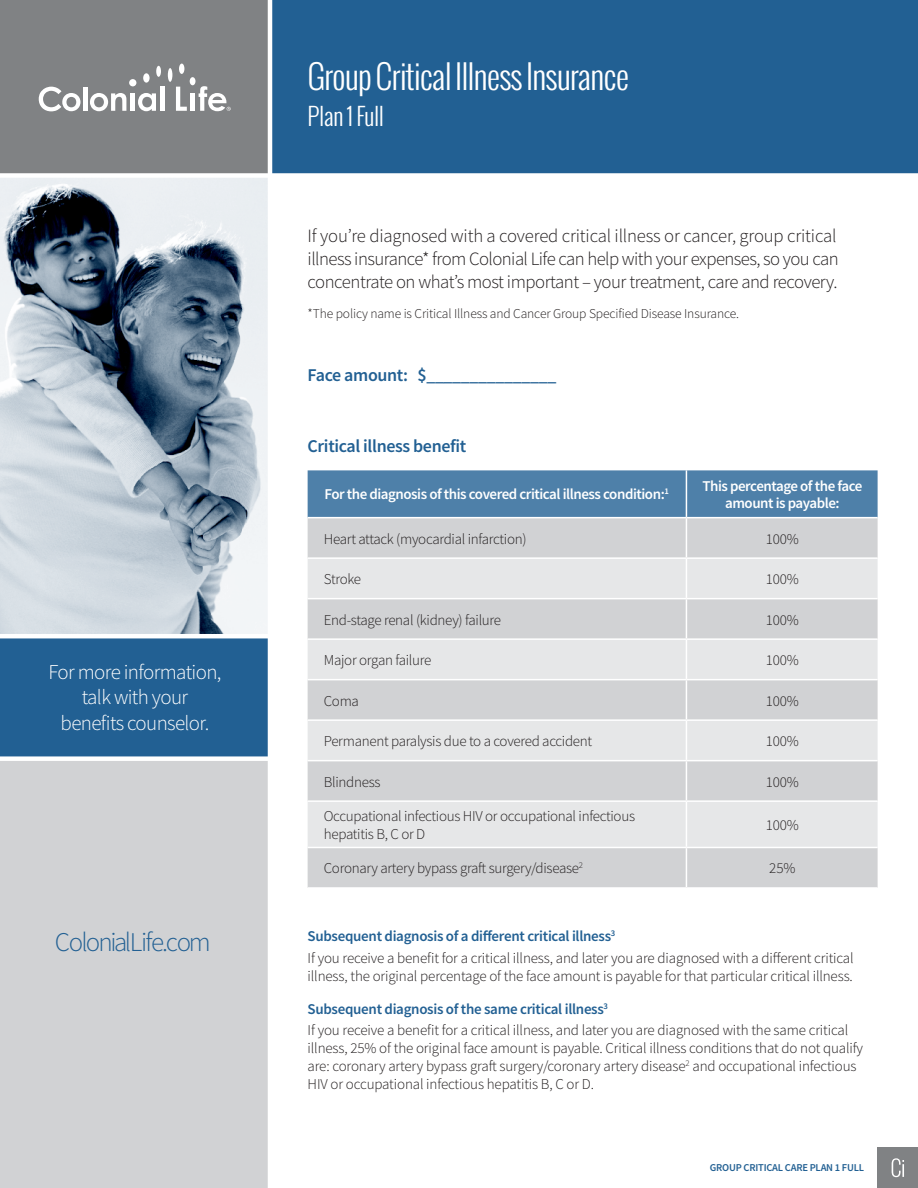
<style>
.page{position:relative;width:918px;height:1188px;background:#fff}
.page>*{position:absolute;margin:0;border:0;box-sizing:border-box;transform-origin:0 0}
.t1{font:300 33px "Oswald";letter-spacing:-.03em;color:#fff}
.t2{font:300 27px "Source Sans Pro";letter-spacing:-.07em;color:#226093}
.t3{font:300 24px "Oswald";letter-spacing:-.015em;color:#fff}
.t4{font:300 21px/25.5px "Source Sans Pro";letter-spacing:-.03em;color:#fff;text-align:center}
.t5{font:300 18.75px/23.2px "Source Sans Pro";letter-spacing:-.025em;color:#221e1f}
.t6{font:600 18px "Source Sans Pro";letter-spacing:-.02em;color:#226093}
.t7{font:300 15px/18px "Source Sans Pro";letter-spacing:-.01em;color:#221e1f}
.t8{font:600 15px/16.5px "Source Sans Pro";letter-spacing:-.03em;color:#fff;text-align:center}
.t9{font:300 13.5px "Source Sans Pro";letter-spacing:-.01em;color:#221e1f}
.t10{font:600 10.5px "Source Sans Pro";letter-spacing:-.02em;color:#226093}
.s1{font-weight:600;color:#226093}
</style>
<div class="page">
<div style="left:0;top:756px;width:270px;height:432px;background:#d1d2d4"></div>
<img style="left:0;top:178px;width:268px;height:456px">
<div style="left:0;top:637px;width:270px;height:122px;background:#226093"></div>
<div style="left:0;top:756px;width:270px;height:5px;background:#fff"></div>
<hr style="left:0;top:634px;width:272px;height:4px;background:#fff">
<div style="left:270px;top:0;width:648px;height:174px;background:#226093"></div>
<div style="left:0;top:0;width:269px;height:175px;background:#808284"></div>
<div style="left:0;top:173px;width:918px;height:5px;background:#fff"></div>
<div style="left:308px;top:470px;width:570px;height:47px;background:#4e80a9"></div>
<div style="left:308px;top:518px;width:570px;height:369px;background:#d1d2d4"></div>
<svg style="left:308px;top:559px;width:570px;height:288px;background:#dddedf"></svg>
<hr style="left:686px;top:470px;width:1px;height:47px;background:#fff">
<hr style="left:686px;top:518px;width:1px;height:39px;background:#fff">
<hr style="left:308px;top:557px;width:378px;height:2px;background:#fff">
<hr style="left:686px;top:557px;width:192px;height:2px;background:#fff">
<hr style="left:686px;top:559px;width:1px;height:39px;background:#fff">
<hr style="left:308px;top:598px;width:378px;height:1px;background:#fff">
<hr style="left:686px;top:598px;width:192px;height:1px;background:#fff">
<hr style="left:686px;top:599px;width:1px;height:39px;background:#fff">
<hr style="left:308px;top:638px;width:378px;height:2px;background:#fff">
<hr style="left:686px;top:638px;width:192px;height:2px;background:#fff">
<hr style="left:686px;top:640px;width:1px;height:39px;background:#fff">
<hr style="left:308px;top:679px;width:378px;height:1px;background:#fff">
<hr style="left:686px;top:679px;width:192px;height:1px;background:#fff">
<hr style="left:686px;top:680px;width:1px;height:39px;background:#fff">
<hr style="left:308px;top:719px;width:378px;height:2px;background:#fff">
<hr style="left:686px;top:719px;width:192px;height:2px;background:#fff">
<hr style="left:686px;top:721px;width:1px;height:39px;background:#fff">
<hr style="left:308px;top:760px;width:378px;height:1px;background:#fff">
<hr style="left:686px;top:760px;width:192px;height:1px;background:#fff">
<hr style="left:686px;top:761px;width:1px;height:39px;background:#fff">
<hr style="left:308px;top:800px;width:378px;height:2px;background:#fff">
<hr style="left:686px;top:800px;width:192px;height:2px;background:#fff">
<hr style="left:686px;top:802px;width:1px;height:45px;background:#fff">
<hr style="left:308px;top:847px;width:378px;height:1px;background:#fff">
<hr style="left:686px;top:847px;width:192px;height:1px;background:#fff">
<hr style="left:686px;top:848px;width:1px;height:39px;background:#fff">
<div style="left:878px;top:1147px;width:40px;height:41px;background:#808284"></div>
<svg style="left:892px;top:1158px;width:12px;height:19px"></svg>
<hr style="left:268px;top:0;width:4px;height:1188px;background:#fff">
<svg style="left:39px;top:87px;width:41px;height:24px"></svg>
<hr style="left:83px;top:87px;width:4px;height:24px;background:#fff">
<svg style="left:90px;top:93px;width:36px;height:18px"></svg>
<div style="left:130px;top:93px;width:5px;height:18px;background:#fff"></div>
<svg style="left:138px;top:93px;width:18px;height:18px"></svg>
<hr style="left:160px;top:87px;width:4px;height:24px;background:#fff">
<svg style="left:176px;top:87px;width:11px;height:24px"></svg>
<div style="left:190px;top:77px;width:6px;height:8px;background:#fff;border-radius:50%"></div>
<svg style="left:168px;top:68px;width:4px;height:14px"></svg>
<div style="left:129px;top:79px;width:7px;height:7px;background:#fff;border-radius:50%"></div>
<div style="left:143px;top:73px;width:7px;height:10px;background:#fff;border-radius:50%"></div>
<div style="left:179px;top:64px;width:5px;height:10px;background:#fff;border-radius:50%"></div>
<div style="left:156px;top:66px;width:5px;height:11px;background:#fff;border-radius:50%"></div>
<hr style="left:191px;top:93px;width:4px;height:18px;background:#fff">
<svg style="left:199px;top:86px;width:32px;height:25px"></svg>
<h3 class="t4" style="left:48px;top:660px;width:175px">For more information, talk with your benefits counselor.</h3>
<h2 class="t2" style="left:55px;top:931px;width:157px">ColonialLife.com</h2>
<h1 class="t1" style="left:308px;top:62px;width:323px">Group Critical Illness Insurance</h1>
<h3 class="t3" style="left:308px;top:106px;width:78px">Plan 1 Full</h3>
<p class="t5" style="left:308px;top:225px;width:533px">If you’re diagnosed with a covered critical illness or cancer, group critical illness insurance* from Colonial Life can help with your expenses, so you can concentrate on what’s most important – your treatment, care and recovery.</p>
<p class="t9" style="left:308px;top:308px;width:433px">*The policy name is Critical Illness and Cancer Group Specified Disease Insurance.</p>
<p class="t6" style="left:308px;top:368px;width:250px">Face amount: $_______________</p>
<p class="t6" style="left:308px;top:439px;width:160px">Critical illness benefit</p>
<p class="t8" style="left:324px;top:487px;width:346px">For the diagnosis of this covered critical illness condition:<sup>1</sup></p>
<p class="t8" style="left:702px;top:479px;width:162px">This percentage of the face amount is payable:</p>
<p class="t7" style="left:324px;top:531px;width:204px">Heart attack (myocardial infarction)</p>
<p class="t7" style="left:766px;top:531px;width:35px">100%</p>
<p class="t7" style="left:324px;top:571px;width:39px">Stroke</p>
<p class="t7" style="left:766px;top:571px;width:35px">100%</p>
<p class="t7" style="left:324px;top:612px;width:179px">End-stage renal (kidney) failure</p>
<p class="t7" style="left:766px;top:612px;width:35px">100%</p>
<p class="t7" style="left:324px;top:652px;width:109px">Major organ failure</p>
<p class="t7" style="left:766px;top:652px;width:35px">100%</p>
<p class="t7" style="left:324px;top:693px;width:37px">Coma</p>
<p class="t7" style="left:766px;top:693px;width:35px">100%</p>
<p class="t7" style="left:324px;top:733px;width:270px">Permanent paralysis due to a covered accident</p>
<p class="t7" style="left:766px;top:733px;width:35px">100%</p>
<p class="t7" style="left:324px;top:774px;width:58px">Blindness</p>
<p class="t7" style="left:766px;top:774px;width:35px">100%</p>
<p class="t7" style="left:324px;top:808px;width:313px">Occupational infectious HIV or occupational infectious hepatitis B, C or D</p>
<p class="t7" style="left:766px;top:817px;width:35px">100%</p>
<p class="t7" style="left:324px;top:860px;width:261px">Coronary artery bypass graft surgery/disease<sup>2</sup></p>
<p class="t7" style="left:769px;top:860px;width:28px">25%</p>
<p class="t7" style="left:308px;top:927px;width:548px;line-height:21.3px"><span class="s1">Subsequent diagnosis of a different critical illness</span><sup>3<br></sup>If you receive a benefit for a critical illness, and later you are diagnosed with a different critical</p>
<p class="t7" style="left:308px;top:968px;width:547px">illness, the original percentage of the face amount is payable for that particular critical illness.</p>
<p class="t7" style="left:308px;top:999px;width:542px;line-height:21.3px"><span class="s1">Subsequent diagnosis of the same critical illness</span><sup>3<br></sup>If you receive a benefit for a critical illness, and later you are diagnosed with the same critical</p>
<p class="t7" style="left:308px;top:1040px;width:557px">illness, 25% of the original face amount is payable. Critical illness conditions that do not qualify are: coronary artery bypass graft surgery/coronary artery disease<sup>2</sup> and occupational infectious<br>HIV or occupational infectious hepatitis B, C or D.</p>
<p class="t10" style="left:710px;top:1163px;width:156px">GROUP CRITICAL CARE PLAN 1 FULL</p>
</div>
